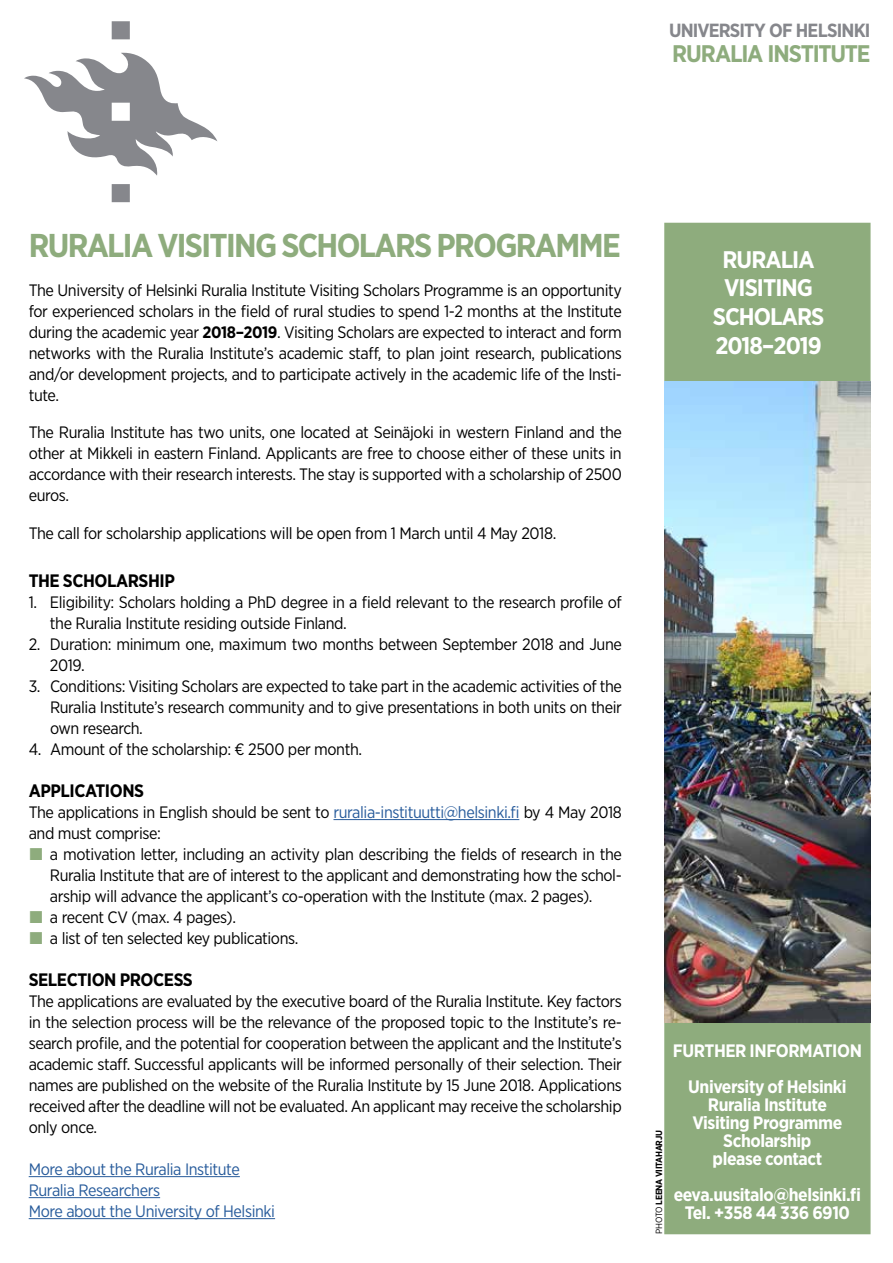
<style>
.page{position:relative;width:893px;height:1263px;background:#fff}
.page>*{position:absolute;margin:0;border:0;box-sizing:border-box;transform-origin:0 0}
.t1{font:700 33px "Gotham Narrow";letter-spacing:-.05em;color:#8eac7d}
.t2{font:700 24px/28.8px "Gotham Narrow";letter-spacing:-.04em;color:#fff;text-align:center}
.t3{font:700 24px "Gotham Narrow";letter-spacing:-.05em;color:#8eac7d}
.t4{font:700 19.05px "Gotham Narrow";letter-spacing:-.045em;color:#86878c}
.t5{font:700 18px/18px "Gotham Narrow";letter-spacing:-.025em;color:#fff;text-align:center}
.t6{font:700 18px "Gotham Narrow";letter-spacing:-.025em;color:#000}
.t7{font:16.5px/21px "Gotham Narrow";letter-spacing:-.025em;color:#000;text-align:justify}
.t8{font:16.5px/21px "Gotham Narrow";letter-spacing:-.025em;color:#275b9b}
.t9{font:700 9px "Gotham Narrow";letter-spacing:-.03em;color:#000}
.s1{font-weight:700}
.s2{color:#275b9b}
.s3{font-weight:400}
</style>
<div class="page">
<div style="left:664px;top:223px;width:206px;height:158px;background:#8eac7d"></div>
<div style="left:664px;top:1023px;width:206px;height:211px;background:#8eac7d"></div>
<img style="left:664px;top:381px;width:206px;height:642px">
<svg style="left:24px;top:21px;width:193px;height:181px"></svg>
<hr style="left:333px;top:819px;width:186px;height:1px;background:#275b9b">
<hr style="left:29px;top:1176px;width:211px;height:1px;background:#275b9b">
<hr style="left:29px;top:1197px;width:131px;height:1px;background:#275b9b">
<hr style="left:29px;top:1218px;width:246px;height:1px;background:#275b9b">
<p class="t4" style="left:669px;top:18px;width:203px">UNIVERSITY OF HELSINKI</p>
<h2 class="t3" style="left:672px;top:38px;width:200px">RURALIA INSTITUTE</h2>
<h1 class="t1" style="left:29px;top:224px;width:594px">RURALIA VISITING SCHOLARS PROGRAMME</h1>
<p class="t7" style="left:29px;top:279px;width:595px">The University of Helsinki Ruralia Institute Visiting Scholars Programme is an opportunity for experienced scholars in the field of rural studies to spend 1-2 months at the Institute during the academic year <span class="s1">2018–2019</span>. Visiting Scholars are expected to interact and form networks with the Ruralia Institute’s academic staff, to plan joint research, publications and/or development projects, and to participate actively in the academic life of the Insti&shy;tute.</p>
<p class="t7" style="left:29px;top:422px;width:595px">The Ruralia Institute has two units, one located at Seinäjoki in western Finland and the other at Mikkeli in eastern Finland. Applicants are free to choose either of these units in accordance with their research interests. The stay is supported with a scholarship of 2500 euros.</p>
<p class="t7" style="left:29px;top:522px;width:529px">The call for scholarship applications will be open from 1 March until 4 May 2018.</p>
<p class="t6" style="left:29px;top:569px;width:148px">THE SCHOLARSHIP</p>
<p class="t7" style="left:50px;top:591px;width:573px;text-indent:-21px">1. Eligibility: Scholars holding a PhD degree in a field relevant to the research profile of the Ruralia Institute residing outside Finland.</p>
<p class="t7" style="left:50px;top:633px;width:573px;text-indent:-21px">2. Duration: minimum one, maximum two months between September 2018 and June<br>2019.</p>
<p class="t7" style="left:50px;top:675px;width:573px;text-indent:-21px">3. Conditions: Visiting Scholars are expected to take part in the academic activities of the Ruralia Institute’s research community and to give presentations in both units on their own research.</p>
<p class="t7" style="left:29px;top:738px;width:335px">4. Amount of the scholarship: € 2500 per month.</p>
<p class="t6" style="left:29px;top:779px;width:117px">APPLICATIONS</p>
<p class="t7" style="left:29px;top:801px;width:595px">The applications in English should be sent to <span class="s2">ruralia-instituutti@helsinki.fi</span> by 4 May 2018 and must comprise:</p>
<p class="t7" style="left:50px;top:843px;width:573px;text-align:left">a motivation letter, including an activity plan describing the fields of research in the Ruralia Institute that are of interest to the applicant and demonstrating how the schol&shy;arship will advance the applicant’s co-operation with the Institute (max. 2 pages).<br>a recent CV (max. 4 pages).<br>a list of ten selected key publications.</p>
<p class="t6" style="left:29px;top:968px;width:166px">SELECTION PROCESS</p>
<p class="t7" style="left:29px;top:990px;width:595px">The applications are evaluated by the executive board of the Ruralia Institute. Key factors in the selection process will be the relevance of the proposed topic to the Institute’s re&shy;search profile, and the potential for cooperation between the applicant and the Institute’s academic staff. Successful applicants will be informed personally of their selection. Their names are published on the website of the Ruralia Institute by 15 June 2018. Applications received after the deadline will not be evaluated. An applicant may receive the scholarship only once.</p>
<p class="t8" style="left:29px;top:1158px;width:248px">More about the Ruralia Institute<br>Ruralia Researchers<br>More about the University of Helsinki</p>
<h2 class="t2" style="left:713px;top:245px;width:113px">RURALIA<br>VISITING<br>SCHOLARS<br>2018–2019</h2>
<p class="t9" style="left:653px;top:1233px;width:105px;rotate:-90deg"><span class="s3">PHOTO</span> LEENA VIITAHARJU</p>
<p class="t5" style="left:673px;top:1033px;width:191px;line-height:36px">FURTHER INFORMATION<br>University of Helsinki</p>
<p class="t5" style="left:692px;top:1096px;width:151px">Ruralia Institute<br>Visiting Programme<br>Scholarship<br>please contact</p>
<p class="t5" style="left:674px;top:1186px;width:189px">eeva.uusitalo@helsinki.fi<br>Tel. +358 44 336 6910</p>
</div>
